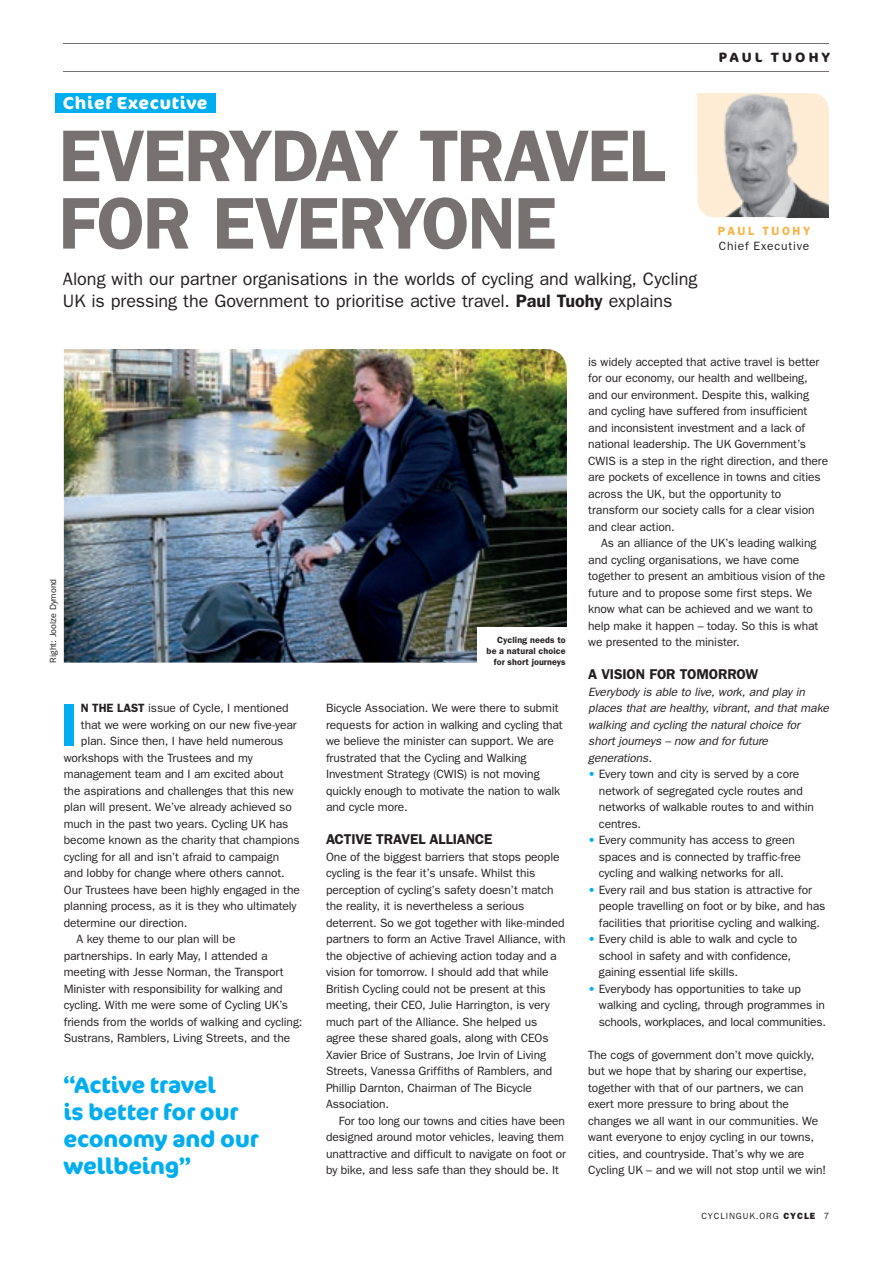
<style>
.page{position:relative;width:893px;height:1263px;background:#fff}
.page>*{position:absolute;margin:0;border:0;box-sizing:border-box;transform-origin:0 0}
.t1{font:600 73.5px/67.5px "Franklin Gothic";letter-spacing:-.03em;color:#777271}
.t2{font:600 60.15px "Franklin Gothic";color:#00aeef}
.t3{font:700 22.5px/27px "Cocon Pro";letter-spacing:-.005em;color:#00aeef}
.t4{font:18px/22.5px "Franklin Gothic";letter-spacing:-.005em;color:#231f20}
.t5{font:700 17.25px "Cocon Pro";letter-spacing:.04em;color:#fff}
.t6{font:600 14.25px "Franklin Gothic";letter-spacing:-.01em;color:#231f20}
.t7{font:700 13.5px "Cocon Pro";letter-spacing:.225em;color:#231f20}
.t8{font:12px/16.5px "Franklin Gothic";letter-spacing:-.005em;color:#231f20}
.t9{font:italic 12px/16.5px "Franklin Gothic";letter-spacing:-.01em;color:#231f20}
.t10{font:12px "Franklin Gothic";letter-spacing:.065em;color:#231f20}
.t11{font:600 12px "Franklin Gothic";letter-spacing:.215em;color:#fbb03f}
.t12{font:600 9px/11.2px "Franklin Gothic";letter-spacing:.01em;color:#231f20;text-align:right}
.t13{font:9px "Franklin Gothic";letter-spacing:.1em;color:#231f20}
.t14{font:9px "Franklin Gothic";color:#231f20}
.s1{font-weight:600}
.s2{color:#00aeef}
.s3{font-weight:800}
</style>
<div class="page">
<img style="left:64px;top:349px;width:503px;height:314px">
<hr style="left:64px;top:43px;width:765px;height:1px;background:#777271">
<hr style="left:64px;top:71px;width:765px;height:1px;background:#777271">
<div style="left:477px;top:627px;width:97px;height:47px;background:#fff"></div>
<img style="left:698px;top:93px;width:131px;height:124px">
<div style="left:55px;top:94px;width:161px;height:19px;background:#00aeef"></div>
<h3 class="t5" style="left:63px;top:91px;width:146px">Chief Executive</h3>
<h1 class="t1" style="left:59px;top:120px;width:608px">EVERYDAY TRAVEL<br>FOR EVERYONE</h1>
<h3 class="t4" style="left:63px;top:267px;width:636px">Along with our partner organisations in the worlds of cycling and walking, Cycling<br>UK is pressing the Government to prioritise active travel. <span class="s1">Paul Tuohy</span> explains</h3>
<p class="t7" style="left:719px;top:48px;width:113px">PAUL TUOHY</p>
<p class="t11" style="left:718px;top:224px;width:94px">PAUL TUOHY</p>
<p class="t10" style="left:719px;top:239px;width:92px">Chief Executive</p>
<p class="t14" style="left:48px;top:663px;width:85px;rotate:-90deg">Right: Joolze Dymond</p>
<h2 class="t2" style="left:60px;top:689px;width:20px">I</h2>
<p class="t8" style="left:81px;top:699px;width:209px"><span class="s1">N THE LAST</span> issue of Cycle, I mentioned</p>
<p class="t8" style="left:81px;top:716px;width:217px">that we were working on our new five-year</p>
<p class="t8" style="left:81px;top:732px;width:204px">plan. Since then, I have held numerous</p>
<p class="t8" style="left:64px;top:749px;width:191px">workshops with the Trustees and my</p>
<p class="t8" style="left:64px;top:765px;width:221px">management team and I am excited about</p>
<p class="t8" style="left:64px;top:782px;width:231px">the aspirations and challenges that this new</p>
<p class="t8" style="left:64px;top:798px;width:230px">plan will present. We’ve already achieved so</p>
<p class="t8" style="left:64px;top:815px;width:226px">much in the past two years. Cycling UK has</p>
<p class="t8" style="left:64px;top:831px;width:237px">become known as the charity that champions</p>
<p class="t8" style="left:64px;top:848px;width:217px">cycling for all and isn’t afraid to campaign</p>
<p class="t8" style="left:64px;top:864px;width:222px">and lobby for change where others cannot.</p>
<p class="t8" style="left:64px;top:881px;width:238px">Our Trustees have been highly engaged in the</p>
<p class="t8" style="left:64px;top:897px;width:234px">planning process, as it is they who ultimately</p>
<p class="t8" style="left:64px;top:914px;width:125px">determine our direction.</p>
<p class="t8" style="left:77px;top:930px;width:160px">A key theme to our plan will be</p>
<p class="t8" style="left:64px;top:947px;width:205px">partnerships. In early May, I attended a</p>
<p class="t8" style="left:64px;top:963px;width:221px">meeting with Jesse Norman, the Transport</p>
<p class="t8" style="left:64px;top:980px;width:220px">Minister with responsibility for walking and</p>
<p class="t8" style="left:64px;top:996px;width:226px">cycling. With me were some of Cycling UK’s</p>
<p class="t8" style="left:64px;top:1013px;width:240px">friends from the worlds of walking and cycling:</p>
<p class="t8" style="left:64px;top:1029px;width:228px">Sustrans, Ramblers, Living Streets, and the</p>
<h3 class="t3" style="left:63px;top:1071px;width:197px">“Active travel<br>is better for our economy and our wellbeing”</h3>
<p class="t12" style="left:487px;top:634px;width:81px">Cycling needs to be a natural choice for short journeys</p>
<p class="t8" style="left:326px;top:699px;width:238px">Bicycle Association. We were there to submit requests for action in walking and cycling that we believe the minister can support. We are frustrated that the Cycling and Walking Investment Strategy (CWIS) is not moving quickly enough to motivate the nation to walk and cycle more.</p>
<p class="t6" style="left:326px;top:831px;width:168px">ACTIVE TRAVEL ALLIANCE</p>
<p class="t8" style="left:326px;top:848px;width:241px">One of the biggest barriers that stops people cycling is the fear it’s unsafe. Whilst this perception of cycling’s safety doesn’t match the reality, it is nevertheless a serious deterrent. So we got together with like-minded partners to form an Active Travel Alliance, with the objective of achieving action today and a vision for tomorrow. I should add that while British Cycling could not be present at this meeting, their CEO, Julie Harrington, is very much part of the Alliance. She helped us agree these shared goals, along with CEOs Xavier Brice of Sustrans, Joe Irvin of Living Streets, Vanessa Griffiths of Ramblers, and Phillip Darnton, Chairman of The Bicycle Association.</p>
<p class="t8" style="left:326px;top:1112px;width:242px;text-indent:13px">For too long our towns and cities have been designed around motor vehicles, leaving them unattractive and difficult to navigate on foot or by bike, and less safe than they should be. It</p>
<p class="t8" style="left:588px;top:353px;width:241px">is widely accepted that active travel is better for our economy, our health and wellbeing, and our environment. Despite this, walking and cycling have suffered from insufficient and inconsistent investment and a lack of national leadership. The UK Government’s CWIS is a step in the right direction, and there are pockets of excellence in towns and cities across the UK, but the opportunity to transform our society calls for a clear vision and clear action.</p>
<p class="t8" style="left:588px;top:534px;width:238px;text-indent:13px">As an alliance of the UK’s leading walking and cycling organisations, we have come together to present an ambitious vision of the future and to propose some first steps. We know what can be achieved and we want to help make it happen – today. So this is what we presented to the minister.</p>
<p class="t6" style="left:588px;top:666px;width:172px">A VISION FOR TOMORROW</p>
<p class="t9" style="left:588px;top:683px;width:242px">Everybody is able to live, work, and play in places that are healthy, vibrant, and that make walking and cycling the natural choice for short journeys – now and for future generations.</p>
<p class="t8" style="left:599px;top:765px;width:217px;text-indent:-11px"><span class="s2">•</span> Every town and city is served by a core network of segregated cycle routes and networks of walkable routes to and within centres.</p>
<p class="t8" style="left:599px;top:831px;width:203px;text-indent:-11px"><span class="s2">•</span> Every community has access to green spaces and is connected by traffic-free cycling and walking networks for all.</p>
<p class="t8" style="left:599px;top:881px;width:228px;text-indent:-11px"><span class="s2">•</span> Every rail and bus station is attractive for people travelling on foot or by bike, and has facilities that prioritise cycling and walking.</p>
<p class="t8" style="left:599px;top:930px;width:200px;text-indent:-11px"><span class="s2">•</span> Every child is able to walk and cycle to school in safety and with confidence, gaining essential life skills.</p>
<p class="t8" style="left:599px;top:980px;width:229px;text-indent:-11px"><span class="s2">•</span> Everybody has opportunities to take up walking and cycling, through programmes in schools, workplaces, and local communities.</p>
<p class="t8" style="left:588px;top:1046px;width:239px">The cogs of government don’t move quickly, but we hope that by sharing our expertise, together with that of our partners, we can exert more pressure to bring about the changes we all want in our communities. We want everyone to enjoy cycling in our towns, cities, and countryside. That’s why we are Cycling UK – and we will not stop until we win!</p>
<p class="t13" style="left:701px;top:1211px;width:129px">CYCLINGUK.ORG <span class="s3">CYCLE</span> 7</p>
</div>
